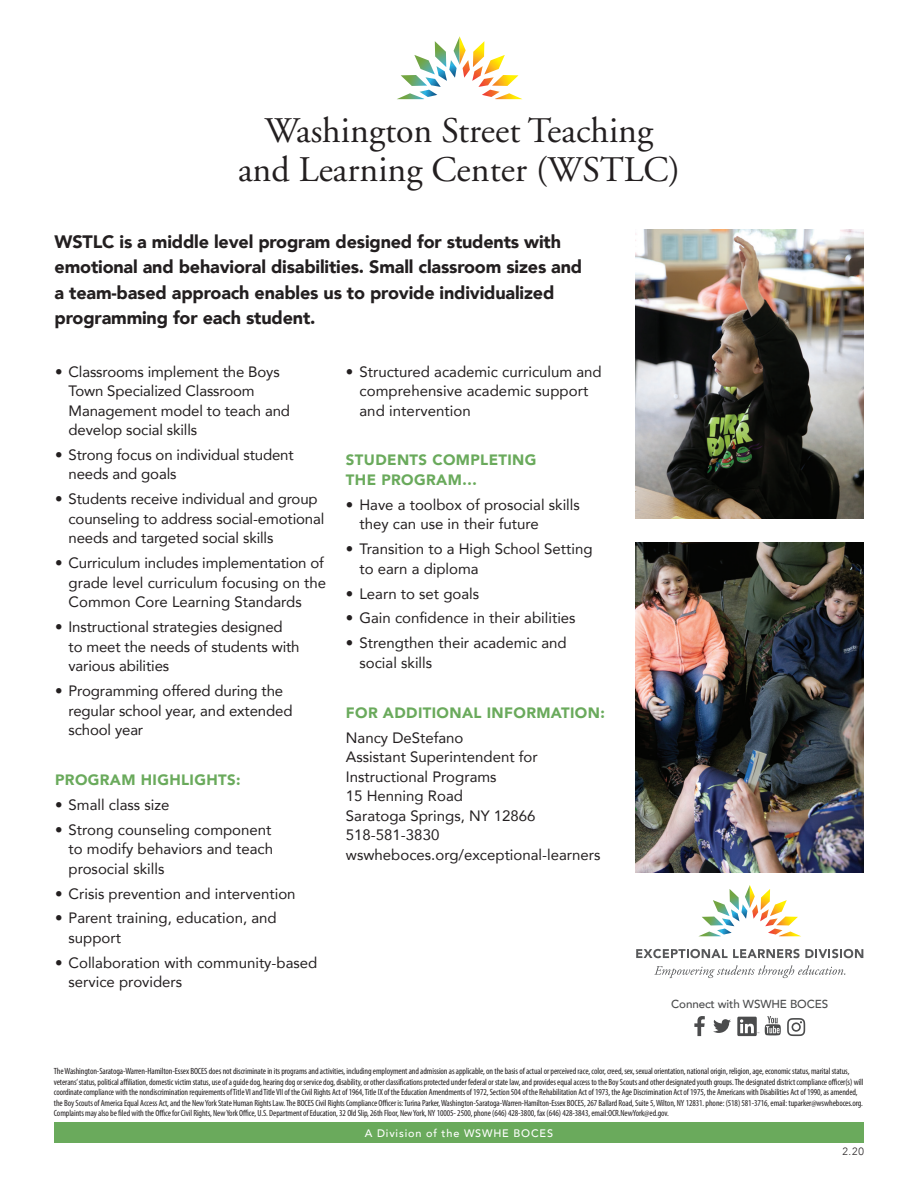
<style>
.page{position:relative;width:918px;height:1188px;background:#fff}
.page>*{position:absolute;margin:0;border:0;box-sizing:border-box;transform-origin:0 0}
.Head{font:36px "Adobe Garamond";color:#231f20}
.Body_Bullet{font:900 18px/25.5px "Avenir";letter-spacing:-.01em;color:#231f20}
.Body_Bullet-2{font:15px/19.5px "Avenir";color:#231f20}
.Body_Bullet-3{font:900 15px/19.5px "Avenir";letter-spacing:.025em;color:#6aaa5c}
.t1{font:500 11.7px "Avenir";letter-spacing:-.01em;color:#4b4c4d}
.t2{font:500 10.8px "Avenir";letter-spacing:.075em;color:#fff}
.t3{font:300 10.5px "Avenir";color:#231f20}
.t4{font:condensed 9px/10.5px "Myriad Pro";letter-spacing:-.01em;color:#231f20}
</style>
<div class="page">
<div style="left:54px;top:1122px;width:810px;height:21px;background:#6aaa5c"></div>
<svg style="left:654px;top:965px;width:191px;height:13px"></svg>
<svg style="left:699px;top:885px;width:102px;height:51px"></svg>
<svg style="left:636px;top:949px;width:227px;height:9px"></svg>
<svg style="left:765px;top:1016px;width:16px;height:19px"></svg>
<svg style="left:694px;top:1016px;width:11px;height:20px"></svg>
<svg style="left:713px;top:1019px;width:18px;height:14px"></svg>
<svg style="left:787px;top:1018px;width:18px;height:18px"></svg>
<div style="left:737px;top:1017px;width:20px;height:19px;background:#4b4c4d"></div>
<svg style="left:740px;top:1019px;width:19px;height:14px"></svg>
<img style="left:635px;top:543px;width:229px;height:330px">
<img style="left:635px;top:230px;width:229px;height:288px">
<img style="left:397px;top:36px;width:125px;height:63px">
<p class="Head" style="left:265px;top:111px;width:390px">Washington Street Teaching</p>
<p class="Head" style="left:238px;top:150px;width:443px">and Learning Center (WSTLC)</p>
<p class="Body_Bullet" style="left:55px;top:228px;width:529px">WSTLC is a middle level program designed for students with emotional and behavioral disabilities. Small classroom sizes and a team-based approach enables us to provide individualized programming for each student.</p>
<p class="Body_Bullet-2" style="left:69px;top:361px;width:223px;text-indent:-14px">• Classrooms implement the Boys<br>Town Specialized Classroom<br>Management model to teach and develop social skills</p>
<p class="Body_Bullet-2" style="left:69px;top:445px;width:227px;text-indent:-14px">• Strong focus on individual student needs and goals</p>
<p class="Body_Bullet-2" style="left:69px;top:489px;width:257px;text-indent:-14px">• Students receive individual and group counseling to address social-emotional needs and targeted social skills</p>
<p class="Body_Bullet-2" style="left:69px;top:553px;width:259px;text-indent:-14px">• Curriculum includes implementation of grade level curriculum focusing on the<br>Common Core Learning Standards</p>
<p class="Body_Bullet-2" style="left:69px;top:617px;width:233px;text-indent:-14px">• Instructional strategies designed to meet the needs of students with various abilities</p>
<p class="Body_Bullet-2" style="left:69px;top:681px;width:225px;text-indent:-14px">• Programming offered during the regular school year, and extended school year</p>
<p class="Body_Bullet-3" style="left:55px;top:769px;width:187px">PROGRAM HIGHLIGHTS:</p>
<p class="Body_Bullet-2" style="left:55px;top:794px;width:116px">• Small class size</p>
<p class="Body_Bullet-2" style="left:69px;top:819px;width:206px;text-align:justify;text-indent:-14px">• Strong counseling component to modify behaviors and teach prosocial skills</p>
<p class="Body_Bullet-2" style="left:55px;top:883px;width:242px">• Crisis prevention and intervention</p>
<p class="Body_Bullet-2" style="left:69px;top:908px;width:210px;text-indent:-14px">• Parent training, education, and support</p>
<p class="Body_Bullet-2" style="left:69px;top:952px;width:250px;text-indent:-14px">• Collaboration with community-based service providers</p>
<p class="Body_Bullet-2" style="left:359px;top:361px;width:244px;text-indent:-14px">• Structured academic curriculum and comprehensive academic support and intervention</p>
<p class="Body_Bullet-3" style="left:346px;top:450px;width:192px">STUDENTS COMPLETING<br>THE PROGRAM…</p>
<p class="Body_Bullet-2" style="left:359px;top:494px;width:222px;text-indent:-14px">• Have a toolbox of prosocial skills they can use in their future</p>
<p class="Body_Bullet-2" style="left:359px;top:539px;width:235px;text-indent:-14px">• Transition to a High School Setting to earn a diploma</p>
<p class="Body_Bullet-2" style="left:346px;top:583px;width:135px">• Learn to set goals</p>
<p class="Body_Bullet-2" style="left:346px;top:608px;width:231px">• Gain confidence in their abilities</p>
<p class="Body_Bullet-2" style="left:359px;top:633px;width:209px;text-indent:-14px">• Strengthen their academic and social skills</p>
<p class="Body_Bullet-3" style="left:346px;top:702px;width:260px">FOR ADDITIONAL INFORMATION:</p>
<p class="Body_Bullet-2" style="left:346px;top:727px;width:256px">Nancy DeStefano<br>Assistant Superintendent for<br>Instructional Programs<br>15 Henning Road<br>Saratoga Springs, NY 12866<br>518-581-3830 wswheboces.org/exceptional-learners</p>
<p class="t1" style="left:671px;top:994px;width:159px">Connect with WSWHE BOCES</p>
<p class="t4" style="left:54px;top:1066px;width:811px">The Washington-Saratoga-Warren-Hamilton-Essex BOCES does not discriminate in its programs and activities, including employment and admission as applicable, on the basis of actual or perceived race, color, creed, sex, sexual orientation, national origin, religion, age, economic status, marital status, veterans’ status, political affiliation, domestic victim status, use of a guide dog, hearing dog or service dog, disability, or other classifications protected under federal or state law, and provides equal access to the Boy Scouts and other designated youth groups. The designated district compliance officer(s) will coordinate compliance with the nondiscrimination requirements of Title VI and Title VII of the Civil Rights Act of 1964, Title IX of the Education Amendments of 1972, Section 504 of the Rehabilitation Act of 1973, the Age Discrimination Act of 1975, the Americans with Disabilities Act of 1990, as amended, the Boy Scouts of America Equal Access Act, and the New York State Human Rights Law. The BOCES Civil Rights Compliance Officer is: Turina Parker, Washington-Saratoga-Warren-Hamilton-Essex BOCES, 267 Ballard Road, Suite 5, Wilton, NY 12831. phone: (518) 581-3716, email: tuparker@wswheboces.org.<br>Complaints may also be filed with the Office for Civil Rights, New York Office, U.S. Department of Education, 32 Old Slip, 26th Floor, New York, NY 10005- 2500, phone (646) 428-3800, fax (646) 428-3843, email:OCR.NewYork@ed.gov.</p>
<p class="t2" style="left:365px;top:1123px;width:190px">A Division of the WSWHE BOCES</p>
<p class="t3" style="left:842px;top:1145px;width:23px">2.20</p>
</div>
